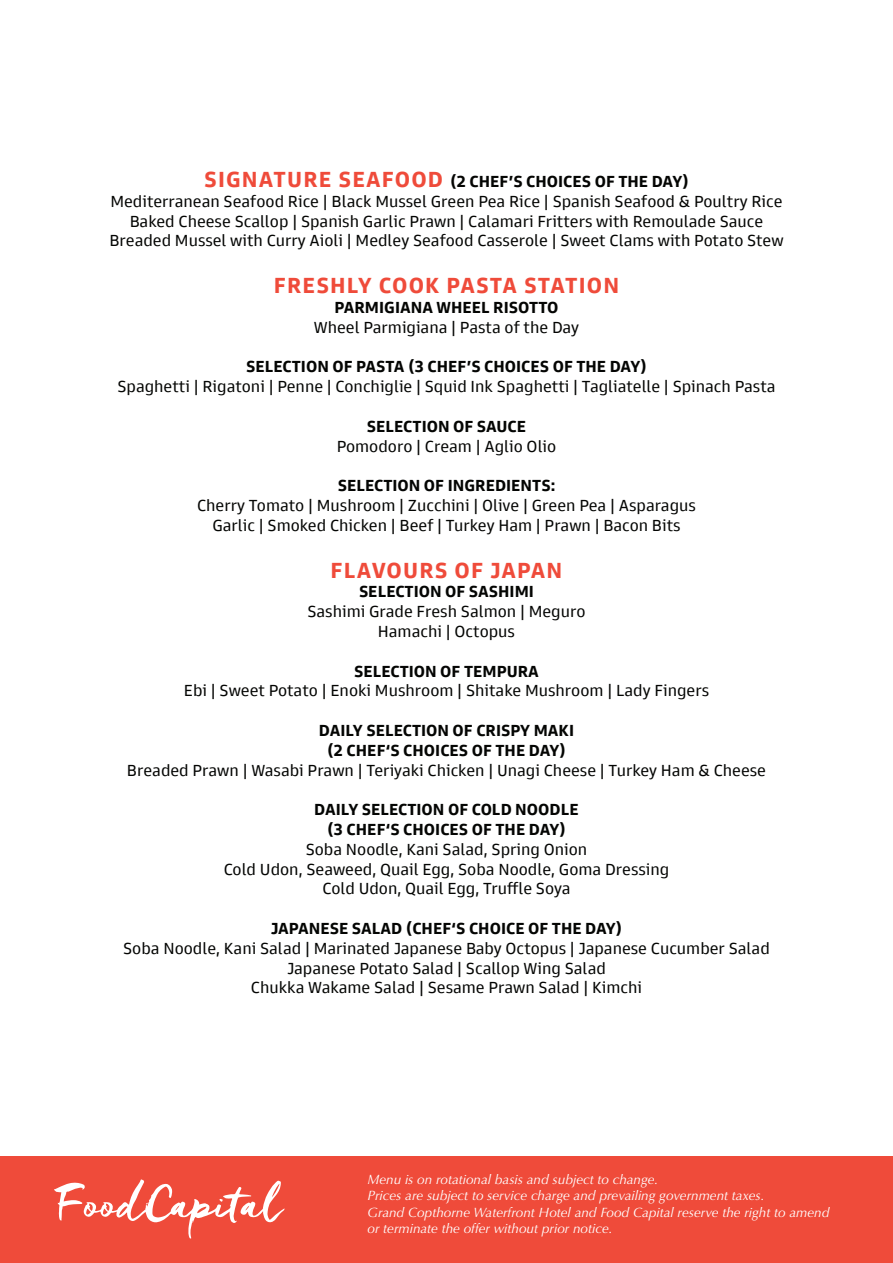
<style>
.page{position:relative;width:893px;height:1263px;background:#fff}
.page>*{position:absolute;margin:0;border:0;box-sizing:border-box;transform-origin:0 0}
.t1{font:700 22.5px "Goldman Sans";letter-spacing:.05em;color:#ef4b3a}
.t2{font:16.5px/19.8px "Goldman Sans";color:#040503;text-align:center}
.t3{font:700 16.5px/19.8px "Goldman Sans";color:#040503;text-align:center}
.t4{font:italic 13.5px/16.2px "Optima";color:#fff}
.s1{font-weight:700;font-size:22.5px;color:#ef4b3a}
.s2{font-weight:700}
</style>
<div class="page">
<div style="left:0;top:1156px;width:893px;height:107px;background:#ef4b3a"></div>
<svg style="left:54px;top:1179px;width:231px;height:59px"></svg>
<p class="t2" style="left:109px;top:171px;width:676px"><span class="s1">SIGNATURE SEAFOOD</span> <span class="s2">(2 CHEF’S CHOICES OF THE DAY)<br></span>Mediterranean Seafood Rice | Black Mussel Green Pea Rice | Spanish Seafood &amp; Poultry Rice Baked Cheese Scallop | Spanish Garlic Prawn | Calamari Fritters with Remoulade Sauce Breaded Mussel with Curry Aioli | Medley Seafood Casserole | Sweet Clams with Potato Stew</p>
<h1 class="t1" style="left:274px;top:271px;width:347px">FRESHLY COOK PASTA STATION</h1>
<p class="t3" style="left:334px;top:297px;width:226px">PARMIGIANA WHEEL RISOTTO</p>
<p class="t2" style="left:314px;top:317px;width:267px">Wheel Parmigiana | Pasta of the Day</p>
<p class="t3" style="left:246px;top:357px;width:402px">SELECTION OF PASTA (3 CHEF’S CHOICES OF THE DAY)</p>
<p class="t2" style="left:117px;top:376px;width:660px">Spaghetti | Rigatoni | Penne | Conchiglie | Squid Ink Spaghetti | Tagliatelle | Spinach Pasta</p>
<p class="t3" style="left:367px;top:416px;width:161px">SELECTION OF SAUCE</p>
<p class="t2" style="left:337px;top:436px;width:221px">Pomodoro | Cream | Aglio Olio</p>
<p class="t3" style="left:338px;top:475px;width:219px">SELECTION OF INGREDIENTS:</p>
<p class="t2" style="left:197px;top:495px;width:500px">Cherry Tomato | Mushroom | Zucchini | Olive | Green Pea | Asparagus<br>Garlic | Smoked Chicken | Beef | Turkey Ham | Prawn | Bacon Bits</p>
<h1 class="t1" style="left:330px;top:555px;width:233px">FLAVOURS OF JAPAN</h1>
<p class="t3" style="left:359px;top:582px;width:176px">SELECTION OF SASHIMI</p>
<p class="t2" style="left:307px;top:601px;width:280px">Sashimi Grade Fresh Salmon | Meguro<br>Hamachi | Octopus</p>
<p class="t3" style="left:354px;top:661px;width:186px">SELECTION OF TEMPURA</p>
<p class="t2" style="left:184px;top:681px;width:527px">Ebi | Sweet Potato | Enoki Mushroom | Shitake Mushroom | Lady Fingers</p>
<p class="t3" style="left:319px;top:720px;width:257px">DAILY SELECTION OF CRISPY MAKI (2 CHEF‘S CHOICES OF THE DAY)</p>
<p class="t2" style="left:127px;top:760px;width:641px">Breaded Prawn | Wasabi Prawn | Teriyaki Chicken | Unagi Cheese | Turkey Ham &amp; Cheese</p>
<p class="t3" style="left:314px;top:799px;width:266px">DAILY SELECTION OF COLD NOODLE (3 CHEF‘S CHOICES OF THE DAY)</p>
<p class="t2" style="left:224px;top:839px;width:447px">Soba Noodle, Kani Salad, Spring Onion<br>Cold Udon, Seaweed, Quail Egg, Soba Noodle, Goma Dressing<br>Cold Udon, Quail Egg, Truffle Soya</p>
<p class="t3" style="left:271px;top:918px;width:353px">JAPANESE SALAD (CHEF‘S CHOICE OF THE DAY)</p>
<p class="t2" style="left:123px;top:938px;width:648px">Soba Noodle, Kani Salad | Marinated Japanese Baby Octopus | Japanese Cucumber Salad<br>Japanese Potato Salad | Scallop Wing Salad<br>Chukka Wakame Salad | Sesame Prawn Salad | Kimchi</p>
<p class="t4" style="left:368px;top:1171px;width:463px">Menu is on rotational basis and subject to change.<br>Prices are subject to service charge and prevailing government taxes.<br>Grand Copthorne Waterfront Hotel and Food Capital reserve the right to amend or terminate the offer without prior notice.</p>
</div>
